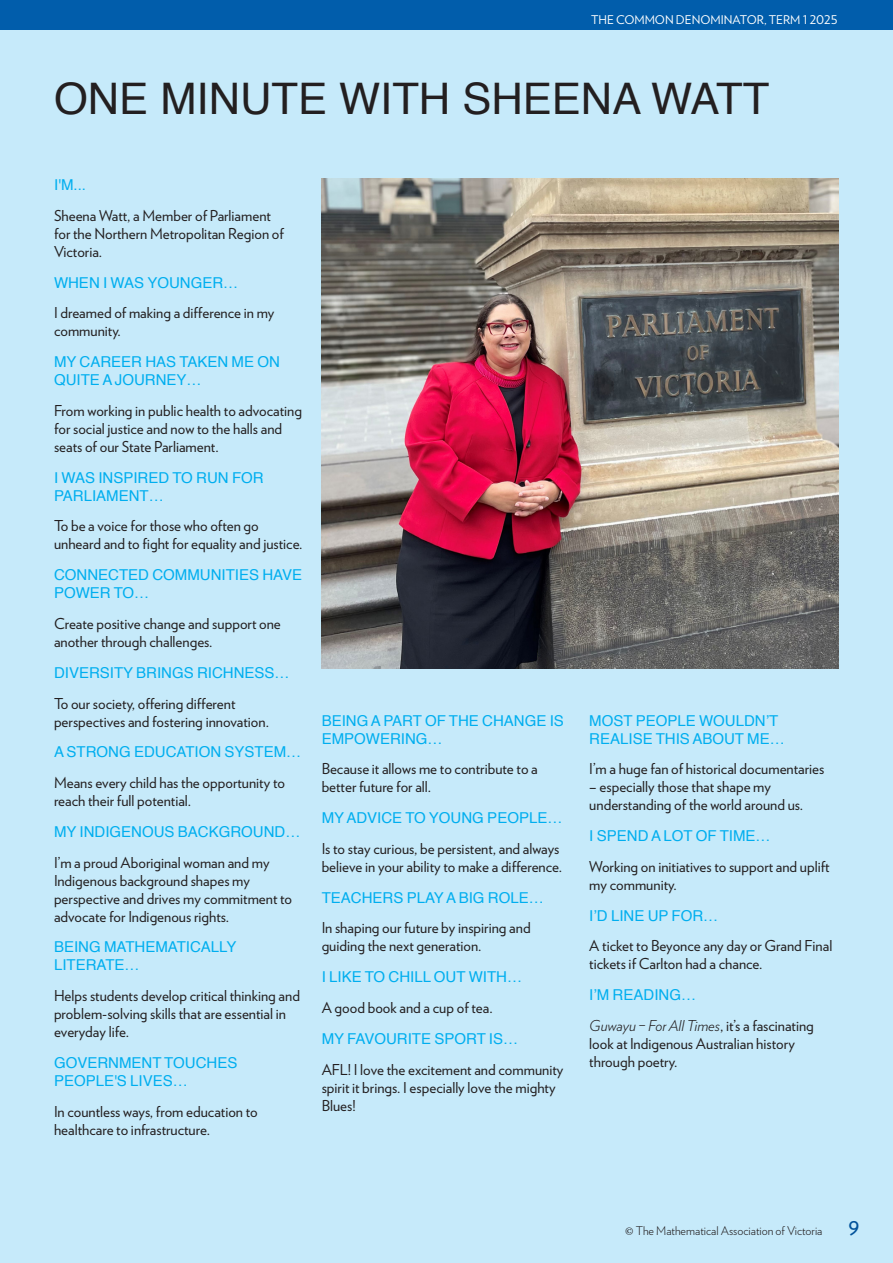
<style>
.page{position:relative;width:893px;height:1263px;background:#c6eafa}
.page>*{position:absolute;margin:0;border:0;box-sizing:border-box;transform-origin:0 0}
.Heading_1{font:43.5px "Helvetica";color:#231f20}
.t1{font:24px "Verlag";color:#01529a}
.Body_text{font:15px/18px "Verlag";color:#231f20}
.Subheading_-_CYAN{font:15px/18px "Helvetica";color:#00aeef}
.t2{font:300 12px "Verlag";color:#231f20}
.Bullet_points{font:12px "Verlag";color:#fff}
.s1{font-weight:300;font-style:italic}
.s2{font-family:"Minion Pro";font-weight:400}
</style>
<div class="page">
<div style="left:0;top:0;width:893px;height:30px;background:#015dab"></div>
<img style="left:322px;top:179px;width:517px;height:490px">
<p class="Bullet_points" style="left:591px;top:11px;width:248px">THE COMMON DENOMINATOR, TERM 1 2025</p>
<p class="Heading_1" style="left:54px;top:65px;width:717px">ONE MINUTE WITH SHEENA WATT</p>
<p class="Subheading_-_CYAN" style="left:54px;top:176px;width:34px">I'M...</p>
<p class="Body_text" style="left:54px;top:206px;width:231px">Sheena Watt, a Member of Parliament for the Northern Metropolitan Region of<br>Victoria.</p>
<p class="Subheading_-_CYAN" style="left:54px;top:274px;width:186px">WHEN I WAS YOUNGER…</p>
<p class="Body_text" style="left:54px;top:303px;width:222px">I dreamed of making a difference in my community.</p>
<p class="Subheading_-_CYAN" style="left:54px;top:353px;width:227px">MY CAREER HAS TAKEN ME ON<br>QUITE A JOURNEY…</p>
<p class="Body_text" style="left:54px;top:401px;width:250px">From working in public health to advocating for social justice and now to the halls and seats of our State Parliament.</p>
<p class="Subheading_-_CYAN" style="left:54px;top:469px;width:211px">I WAS INSPIRED TO RUN FOR<br>PARLIAMENT…</p>
<p class="Body_text" style="left:54px;top:516px;width:250px">To be a voice for those who often go unheard and to fight for equality and justice.</p>
<p class="Subheading_-_CYAN" style="left:54px;top:566px;width:250px">CONNECTED COMMUNITIES HAVE<br>POWER TO…</p>
<p class="Body_text" style="left:54px;top:614px;width:228px">Create positive change and support one another through challenges.</p>
<p class="Subheading_-_CYAN" style="left:54px;top:664px;width:237px">DIVERSITY BRINGS RICHNESS…</p>
<p class="Body_text" style="left:54px;top:693px;width:216px">To our society, offering different perspectives and fostering innovation.</p>
<p class="Subheading_-_CYAN" style="left:54px;top:743px;width:249px">A STRONG EDUCATION SYSTEM…</p>
<p class="Body_text" style="left:54px;top:773px;width:233px">Means every child has the opportunity to reach their full potential.</p>
<p class="Subheading_-_CYAN" style="left:54px;top:823px;width:248px">MY INDIGENOUS BACKGROUND…</p>
<p class="Body_text" style="left:54px;top:852px;width:240px">I’m a proud Aboriginal woman and my Indigenous background shapes my perspective and drives my commitment to advocate for Indigenous rights.</p>
<p class="Subheading_-_CYAN" style="left:54px;top:938px;width:184px">BEING MATHEMATICALLY<br>LITERATE…</p>
<p class="Body_text" style="left:54px;top:986px;width:247px">Helps students develop critical thinking and problem-solving skills that are essential in everyday life.</p>
<p class="Subheading_-_CYAN" style="left:54px;top:1054px;width:185px">GOVERNMENT TOUCHES<br>PEOPLE'S LIVES…</p>
<p class="Body_text" style="left:54px;top:1101px;width:205px">In countless ways, from education to healthcare to infrastructure.</p>
<p class="Subheading_-_CYAN" style="left:322px;top:712px;width:244px">BEING A PART OF THE CHANGE IS<br>EMPOWERING…</p>
<p class="Body_text" style="left:322px;top:759px;width:218px">Because it allows me to contribute to a better future for all.</p>
<p class="Subheading_-_CYAN" style="left:322px;top:809px;width:242px">MY ADVICE TO YOUNG PEOPLE…</p>
<p class="Body_text" style="left:322px;top:839px;width:242px">Is to stay curious, be persistent, and always believe in your ability to make a difference.</p>
<p class="Subheading_-_CYAN" style="left:322px;top:889px;width:224px">TEACHERS PLAY A BIG ROLE…</p>
<p class="Body_text" style="left:322px;top:918px;width:210px">In shaping our future by inspiring and guiding the next generation.</p>
<p class="Subheading_-_CYAN" style="left:322px;top:968px;width:202px">I LIKE TO CHILL OUT WITH…</p>
<p class="Body_text" style="left:322px;top:998px;width:173px">A good book and a cup of tea.</p>
<p class="Subheading_-_CYAN" style="left:322px;top:1030px;width:198px">MY FAVOURITE SPORT IS…</p>
<p class="Body_text" style="left:322px;top:1059px;width:243px">AFL! I love the excitement and community spirit it brings. I especially love the mighty<br>Blues!</p>
<p class="Subheading_-_CYAN" style="left:589px;top:712px;width:197px">MOST PEOPLE WOULDN’T<br>REALISE THIS ABOUT ME…</p>
<p class="Body_text" style="left:589px;top:759px;width:237px">I’m a huge fan of historical documentaries</p>
<p class="Body_text" style="left:589px;top:777px;width:215px">– especially those that shape my understanding of the world around us.</p>
<p class="Subheading_-_CYAN" style="left:589px;top:827px;width:183px">I SPEND A LOT OF TIME…</p>
<p class="Body_text" style="left:589px;top:857px;width:242px">Working on initiatives to support and uplift my community.</p>
<p class="Subheading_-_CYAN" style="left:589px;top:907px;width:130px">I’D LINE UP FOR…</p>
<p class="Body_text" style="left:589px;top:936px;width:245px">A ticket to Beyonce any day or Grand Final tickets if Carlton had a chance.</p>
<p class="Subheading_-_CYAN" style="left:589px;top:986px;width:108px">I’M READING…</p>
<p class="Body_text" style="left:589px;top:1016px;width:226px"><span class="s1">Guwayu – For All Times</span>, it’s a fascinating look at Indigenous Australian history through poetry.</p>
<p class="t2" style="left:625px;top:1222px;width:199px"><span class="s2">©</span> The Mathematical Association of Victoria</p>
<p class="t1" style="left:848px;top:1209px;width:13px">9</p>
</div>
